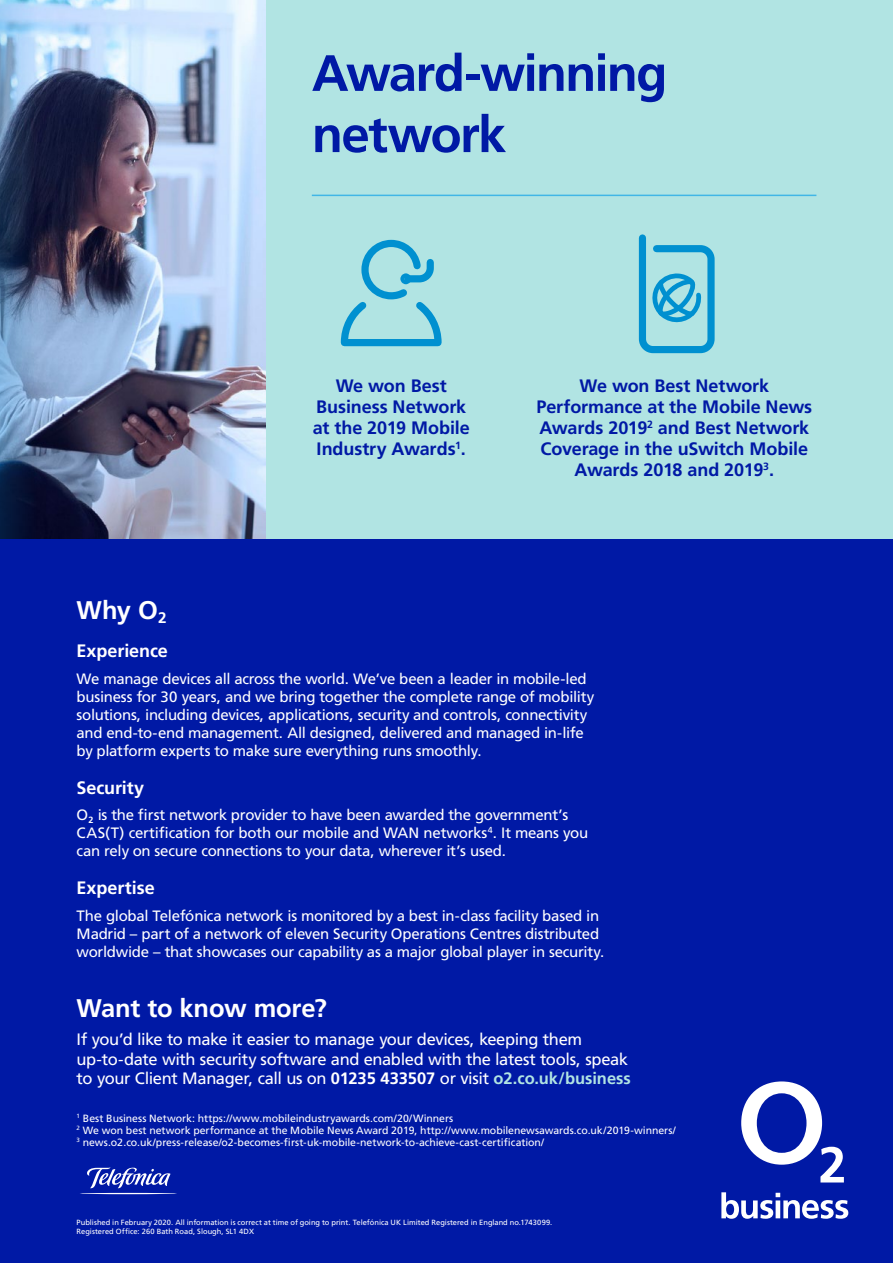
<style>
.page{position:relative;width:893px;height:1263px;background:#fff}
.page>*{position:absolute;margin:0;border:0;box-sizing:border-box;transform-origin:0 0}
.t1{font:51px/61.2px "Frutiger VCCP65 Bd";letter-spacing:-.035em;color:#0019a5}
.t2{font:25.5px "Frutiger VCCP65 Bd";letter-spacing:-.005em;color:#fff}
.t3{font:18px/21px "Frutiger VCCP65 Bd";letter-spacing:-.005em;color:#0019a5;text-align:center}
.t4{font:18px "Frutiger VCCP65 Bd";color:#fff}
.t5{font:16.5px/19.8px "Frutiger VCCP55 Rm";letter-spacing:-.005em;color:#fff}
.t6{font:15px/18px "Frutiger VCCP55 Rm";color:#fff}
.t7{font:10.5px/12px "Frutiger VCCP55 Rm";letter-spacing:.015em;color:#fff}
.t8{font:7.5px/9px "Frutiger VCCP55 Rm";letter-spacing:.02em;color:#fff}
.s1{font-family:"Frutiger VCCP65 Bd"}
.s2{font-family:"Frutiger VCCP65 Bd";color:#b1e4e3}
</style>
<div class="page">
<div style="left:0;top:0;width:893px;height:693px;background:#b1e4e3"></div>
<img style="left:0;top:0;width:266px;height:539px">
<div style="left:0;top:539px;width:893px;height:724px;background:#0019a5"></div>
<hr style="left:312px;top:195px;width:504px;height:1px;background:#41b6e6">
<svg style="left:340px;top:239px;width:102px;height:108px"></svg>
<div style="left:400px;top:273px;width:11px;height:11px;border:7px solid #0090d0;border-radius:50%"></div>
<svg style="left:638px;top:234px;width:77px;height:120px"></svg>
<hr style="left:80px;top:1193px;width:97px;height:1px;background:#fff;border-radius:50%">
<svg style="left:87px;top:1167px;width:84px;height:21px"></svg>
<svg style="left:741px;top:1081px;width:103px;height:101px"></svg>
<svg style="left:721px;top:1192px;width:127px;height:27px"></svg>
<h1 class="t1" style="left:312px;top:42px;width:357px">Award-winning network</h1>
<p class="t3" style="left:313px;top:375px;width:159px">We won Best<br>Business Network at the 2019 Mobile<br>Industry Awards<sup>1</sup>.</p>
<p class="t3" style="left:536px;top:375px;width:277px">We won Best Network<br>Performance at the Mobile News<br>Awards 2019<sup>2</sup> and Best Network<br>Coverage in the uSwitch Mobile<br>Awards 2018 and 2019<sup>3</sup>.</p>
<h2 class="t2" style="left:77px;top:596px;width:91px">Why O<sub>2</sub></h2>
<p class="t4" style="left:77px;top:641px;width:93px">Experience</p>
<p class="t6" style="left:77px;top:670px;width:519px">We manage devices all across the world. We’ve been a leader in mobile-led business for 30 years, and we bring together the complete range of mobility solutions, including devices, applications, security and controls, connectivity and end-to-end management. All designed, delivered and managed in-life by platform experts to make sure everything runs smoothly.</p>
<p class="t4" style="left:77px;top:777px;width:69px">Security</p>
<p class="t6" style="left:77px;top:806px;width:513px">O<sub>2</sub> is the first network provider to have been awarded the government’s<br>CAS(T) certification for both our mobile and WAN networks<sup>4</sup>. It means you can rely on secure connections to your data, wherever it’s used.</p>
<p class="t4" style="left:77px;top:878px;width:80px">Expertise</p>
<p class="t6" style="left:77px;top:907px;width:529px">The global Telefónica network is monitored by a best in-class facility based in<br>Madrid – part of a network of eleven Security Operations Centres distributed worldwide – that showcases our capability as a major global player in security.</p>
<h2 class="t2" style="left:77px;top:993px;width:252px">Want to know more?</h2>
<p class="t5" style="left:77px;top:1029px;width:556px">If you’d like to make it easier to manage your devices, keeping them up-to-date with security software and enabled with the latest tools, speak to your Client Manager, call us on <span class="s1">01235 433507</span> or visit <span class="s2">o2.co.uk/business</span></p>
<p class="t7" style="left:77px;top:1112px;width:601px"><sup>1</sup> Best Business Network: https://www.mobileindustryawards.com/20/Winners<br><sup>2</sup> We won best network performance at the Mobile News Award 2019, http://www.mobilenewsawards.co.uk/2019-winners/<br><sup>3</sup> news.o2.co.uk/press-release/o2-becomes-first-uk-mobile-network-to-achieve-cast-certification/</p>
<p class="t8" style="left:77px;top:1217px;width:477px">Published in February 2020. All information is correct at time of going to print. Telefónica UK Limited Registered in England no.1743099.<br>Registered Office: 260 Bath Road, Slough, SL1 4DX</p>
</div>
